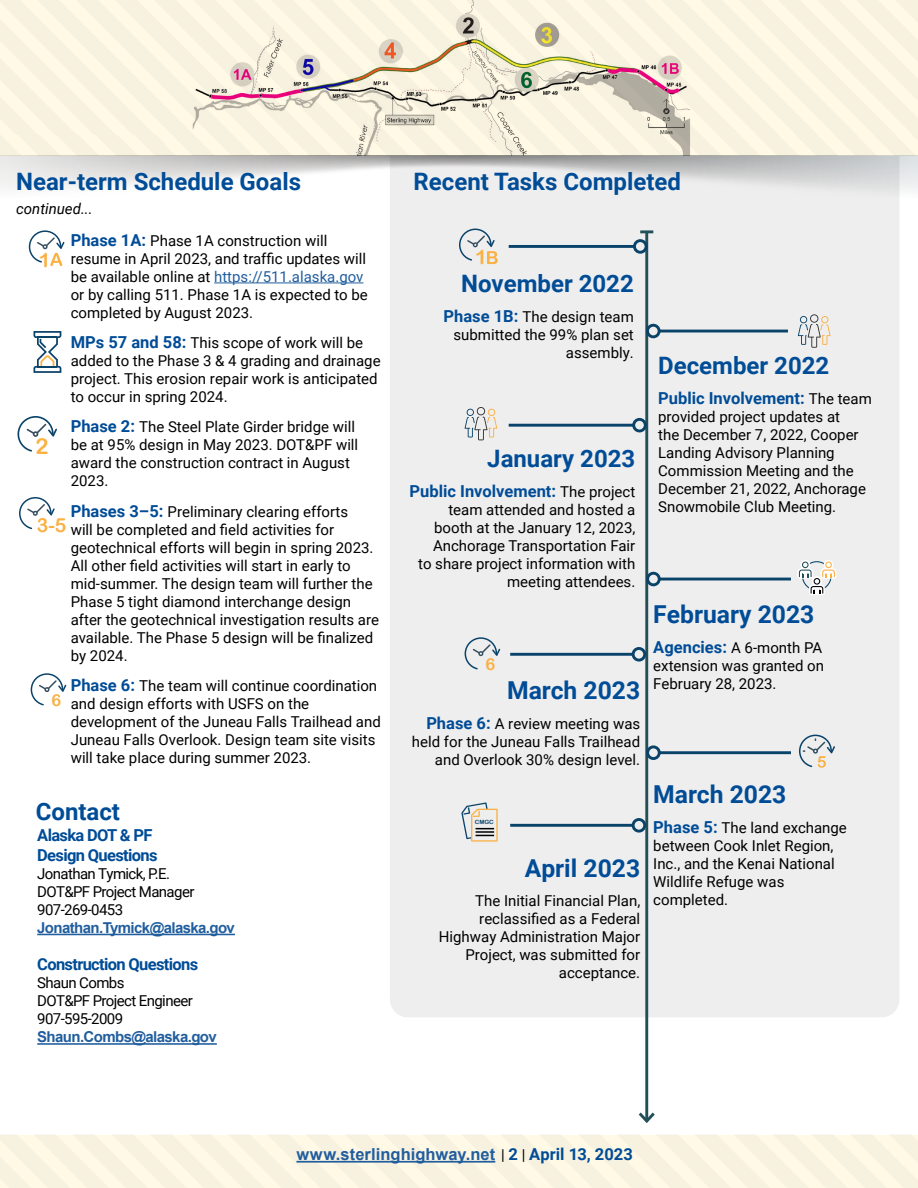
<style>
.page{position:relative;width:918px;height:1188px;background:#fff}
.page>*{position:absolute;margin:0;border:0;box-sizing:border-box;transform-origin:0 0}
.t1{font:700 24.75px "Roboto";color:#004c97}
.t2{font:700 24px "Roboto";color:#004c97}
.t3{font:22.05px "Arial Rounded MT Bold";color:#fbb040}
.t4{font:19.8px "Arial Rounded MT Bold";color:#fbb040}
.t5{font:19.5px "Arial Rounded MT Bold";color:#fbb042}
.t6{font:700 16.5px "Roboto";color:#004c97}
.t7{font:700 16.5px/19.5px "Roboto";letter-spacing:-.04em;color:#004c97}
.t8{font:700 16.5px "Arial";letter-spacing:.005em;color:#215e9e}
.t9{font:16.5px "Arial Rounded MT Bold";color:#fbb042}
.t10{font:15px/18px "Roboto";color:#000}
.t11{font:15px/18px "Roboto";letter-spacing:-.04em;color:#000}
.t12{font:700 15px "Arial";letter-spacing:-.04em;color:#215e9e}
.t13{font:italic 15px "Roboto";color:#000}
.t14{font:5.85px "Arial Rounded MT Bold";color:#0a436a;scale:1.06 1}
.s1{font-weight:700;font-size:16.5px;color:#004c97}
.s2{color:#215e9e}
.s3{font-weight:400;font-size:15px;color:#000}
.s4{font-weight:700;font-size:24.75px;color:#004c97}
.s5{font-family:"Roboto";font-weight:400;font-size:15px;color:#000}
.s6{font-family:"Roboto";color:#004c97}
</style>
<div class="page">
<div style="left:0;top:1135px;width:918px;height:53px;background:#f7f1e0"></div>
<hr style="left:296px;top:1161px;width:199px;height:2px;background:#215e9e">
<div style="left:390px;top:197px;width:509px;height:820px;background:#eee"></div>
<svg style="left:797px;top:560px;width:40px;height:35px"></svg>
<svg style="left:18px;top:416px;width:39px;height:36px"></svg>
<svg style="left:461px;top:802px;width:37px;height:40px"></svg>
<svg style="left:799px;top:735px;width:36px;height:33px"></svg>
<svg style="left:798px;top:314px;width:33px;height:34px"></svg>
<svg style="left:465px;top:407px;width:32px;height:33px"></svg>
<svg style="left:29px;top:230px;width:36px;height:36px"></svg>
<svg style="left:459px;top:229px;width:39px;height:35px"></svg>
<div style="left:0;top:0;width:918px;height:156px;background:#f7f1e0"></div>
<svg style="left:0;top:156px;width:918px;height:41px"></svg>
<hr style="left:645px;top:232px;width:3px;height:889px;background:#234f59">
<svg style="left:640px;top:230px;width:13px;height:3px"></svg>
<svg style="left:638px;top:1109px;width:17px;height:14px"></svg>
<hr style="left:509px;top:245px;width:125px;height:3px;background:#0a436a">
<div style="left:633px;top:239px;width:15px;height:15px;border:3px solid #0a436a;border-radius:50%"></div>
<svg style="left:465px;top:637px;width:35px;height:32px"></svg>
<svg style="left:31px;top:673px;width:35px;height:32px"></svg>
<svg style="left:19px;top:497px;width:36px;height:32px"></svg>
<hr style="left:659px;top:578px;width:132px;height:2px;background:#0a436a">
<div style="left:646px;top:572px;width:15px;height:14px;border:3px solid #0a436a;border-radius:50%"></div>
<hr style="left:659px;top:751px;width:132px;height:3px;background:#0a436a">
<div style="left:646px;top:745px;width:15px;height:15px;border:3px solid #0a436a;border-radius:50%"></div>
<hr style="left:659px;top:330px;width:129px;height:2px;background:#0a436a">
<div style="left:646px;top:324px;width:15px;height:14px;border:3px solid #0a436a;border-radius:50%"></div>
<img style="left:166px;top:0;width:563px;height:156px">
<svg style="left:33px;top:331px;width:28px;height:42px"></svg>
<hr style="left:509px;top:424px;width:125px;height:3px;background:#0a436a">
<div style="left:632px;top:418px;width:15px;height:14px;border:3px solid #0a436a;border-radius:50%"></div>
<hr style="left:510px;top:824px;width:123px;height:3px;background:#0a436a">
<div style="left:632px;top:818px;width:14px;height:15px;border:3px solid #0a436a;border-radius:50%"></div>
<hr style="left:510px;top:653px;width:123px;height:3px;background:#0a436a">
<div style="left:632px;top:647px;width:14px;height:15px;border:3px solid #0a436a;border-radius:50%"></div>
<hr style="left:214px;top:283px;width:149px;height:1px;background:#215e9e">
<hr style="left:37px;top:934px;width:198px;height:1px;background:#215e9e">
<hr style="left:37px;top:1043px;width:180px;height:2px;background:#215e9e">
<h2 class="t2" style="left:16px;top:165px;width:286px">Near-term Schedule Goals</h2>
<p class="t13" style="left:16px;top:198px;width:78px">continued...</p>
<h2 class="t2" style="left:414px;top:165px;width:269px">Recent Tasks Completed</h2>
<p class="t10" style="left:71px;top:231px;width:299px"><span class="s1">Phase 1A:</span> Phase 1A construction will resume in April 2023, and traffic updates will be available online at <span class="s2">https://511.alaska.gov </span>or by calling 511. Phase 1A is expected to be completed by August 2023.</p>
<p class="t10" style="left:71px;top:333px;width:311px"><span class="s1">MPs 57 and 58:</span> This scope of work will be added to the Phase 3 &amp; 4 grading and drainage project. This erosion repair work is anticipated to occur in spring 2024.</p>
<p class="t10" style="left:71px;top:418px;width:289px"><span class="s1">Phase 2:</span> The Steel Plate Girder bridge will be at 95% design in May 2023. DOT&amp;PF will award the construction contract in August<br>2023.</p>
<p class="t10" style="left:71px;top:502px;width:310px"><span class="s1">Phases 3–5:</span> Preliminary clearing efforts<br>will be completed and field activities for geotechnical efforts will begin in spring 2023.<br>All other field activities will start in early to mid-summer. The design team will further the Phase 5 tight diamond interchange design after the geotechnical investigation results are available. The Phase 5 design will be finalized by 2024.</p>
<p class="t10" style="left:71px;top:676px;width:312px"><span class="s1">Phase 6:</span> The team will continue coordination and design efforts with USFS on the development of the Juneau Falls Trailhead and Juneau Falls Overlook. Design team site visits will take place during summer 2023.</p>
<h3 class="t4" style="left:39px;top:248px;width:13px">1</h3>
<h3 class="t4" style="left:475px;top:245px;width:13px">1</h3>
<h2 class="t2" style="left:461px;top:267px;width:174px">November 2022</h2>
<p class="t10" style="left:444px;top:307px;width:192px;text-align:right"><span class="s1">Phase 1B:</span> The design team submitted the 99% plan set assembly.</p>
<h2 class="t2" style="left:658px;top:348px;width:173px">December 2022</h2>
<p class="t6" style="left:658px;top:386px;width:215px">Public Involvement: <span class="s3">The team</span></p>
<p class="t10" style="left:658px;top:407px;width:209px">provided project updates at<br>the December 7, 2022, Cooper<br>Landing Advisory Planning<br>Commission Meeting and the<br>December 21, 2022, Anchorage<br>Snowmobile Club Meeting.</p>
<h3 class="t3" style="left:35px;top:433px;width:15px">2</h3>
<h2 class="t2" style="left:487px;top:441px;width:150px">January 2023</h2>
<p class="t6" style="left:410px;top:480px;width:227px">Public Involvement: <span class="s3">The project</span></p>
<p class="t10" style="left:418px;top:500px;width:219px;text-align:right">team attended and hosted a booth at the January 12, 2023,<br>Anchorage Transportation Fair to share project information with meeting attendees.</p>
<h3 class="t5" style="left:37px;top:513px;width:31px">3-5</h3>
<h1 class="t1" style="left:653px;top:596px;width:163px">February 2023</h1>
<p class="t10" style="left:653px;top:638px;width:170px"><span class="s1">Agencies:</span> A 6-month PA</p>
<p class="t10" style="left:653px;top:656px;width:172px">extension was granted on</p>
<p class="t10" style="left:507px;top:674px;width:271px"><span class="s4">March 2023</span> February 28, 2023.</p>
<p class="t10" style="left:412px;top:715px;width:230px;text-align:right"><span class="s1">Phase 6:</span> A review meeting was held for the Juneau Falls Trailhead and Overlook 30% design level.</p>
<p class="t9" style="left:485px;top:655px;width:11px">6</p>
<p class="t9" style="left:52px;top:691px;width:11px">6</p>
<h2 class="t2" style="left:36px;top:795px;width:86px">Contact</h2>
<p class="t7" style="left:37px;top:825px;width:122px">Alaska DOT &amp; PF<br>Design Questions</p>
<p class="t11" style="left:37px;top:864px;width:159px">Jonathan Tymick, P.E.<br>DOT&amp;PF Project Manager<br>907-269-0453</p>
<p class="t12" style="left:37px;top:917px;width:199px">Jonathan.Tymick@alaska.gov</p>
<p class="t7" style="left:37px;top:954px;width:163px">Construction Questions</p>
<p class="t11" style="left:37px;top:973px;width:157px">Shaun Combs<br>DOT&amp;PF Project Engineer<br>907-595-2009</p>
<p class="t12" style="left:37px;top:1027px;width:181px">Shaun.Combs@alaska.gov</p>
<p class="t14" style="left:475px;top:819px;width:19px">CMGC</p>
<h1 class="t1" style="left:525px;top:851px;width:117px">April 2023</h1>
<p class="t10" style="left:439px;top:891px;width:203px;text-align:right">The Initial Financial Plan, reclassified as a Federal<br>Highway Administration Major<br>Project, was submitted for acceptance.</p>
<h1 class="t1" style="left:653px;top:777px;width:135px">March 2023</h1>
<p class="t10" style="left:653px;top:818px;width:195px"><span class="s1">Phase 5:</span> The land exchange between Cook Inlet Region,<br>Inc., and the Kenai National<br>Wildlife Refuge was completed.</p>
<p class="t8" style="left:296px;top:1143px;width:338px">www.sterlinghighway.net <span class="s5">|</span> <span class="s6">2</span> <span class="s5">|</span> <span class="s6">April 13, 2023</span></p>
</div>
